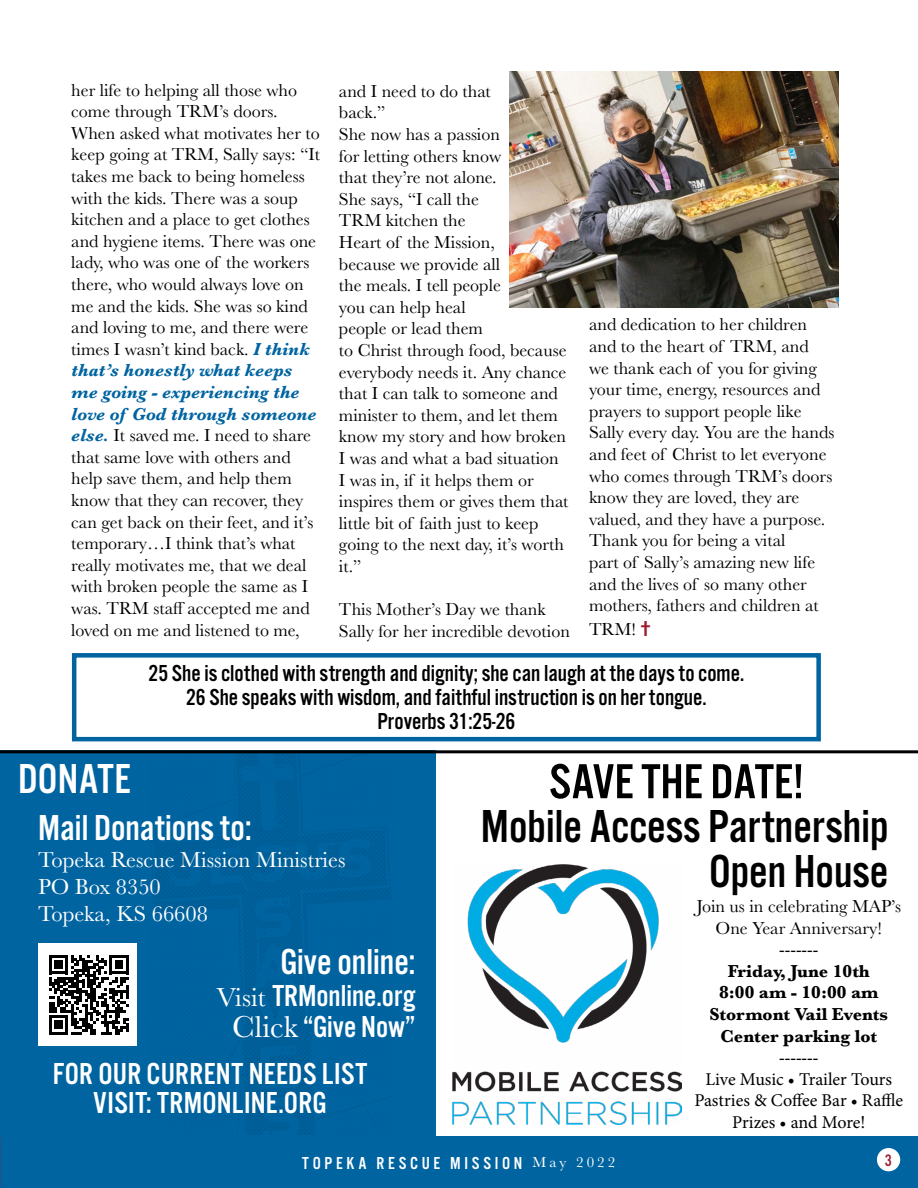
<style>
.page{position:relative;width:918px;height:1188px;background:#fff}
.page>*{position:absolute;margin:0;border:0;box-sizing:border-box;transform-origin:0 0}
.t1{font:51px "Alternate Got No 3 D";color:#000}
.t2{font:48px/45px "Alternate Got No 3 D";color:#000;text-align:right}
.t3{font:43.5px "Alternate Got No 3 D";letter-spacing:.005em;color:#fff}
.t4{font:37.5px "Alternate Got No 3 D";color:#fff}
.t5{font:31.5px/31.5px "Alternate Got No 3 D";letter-spacing:.005em;color:#fff;text-align:center}
.t6{font:24px/24px "Alternate Got No 3 D";color:#000;text-align:center}
.t7{font:22.5px/27px "Baskerville";color:#fff}
.t8{font:18px/21.6px "Baskerville";color:#000}
.t9{font:700 18px/21.6px "Baskerville";color:#000;text-align:center}
.t10{font:18px/21.6px "Minion Pro";letter-spacing:-.005em;color:#000;text-align:center}
.t11{font:18px "Alternate Got No 3 D";letter-spacing:.21em;color:#fff}
.t12{font:17.25px "Alternate Got No 3 D";color:#9c212f}
.s1{font-weight:700;font-style:italic;color:#0064a1}
.s2{font-family:"Akzidenz Grotesk CE";font-weight:700;color:#9c1e2f}
.s3{font-family:"Baskerville";font-size:27px}
.s4{font-family:"Baskerville"}
.s5{font-family:"Baskerville";font-size:15px}
</style>
<div class="page">
<div style="left:0;top:750px;width:435px;height:388px;background:#0064a1"></div>
<div style="left:0;top:1137px;width:918px;height:51px;background:#0064a1"></div>
<div style="left:877px;top:1148px;width:23px;height:23px;background:#fff;border-radius:50%"></div>
<div style="left:38px;top:943px;width:99px;height:102px;background:#fff"></div>
<hr style="left:0;top:750px;width:918px;height:3px;background:#000">
<img style="left:509px;top:71px;width:330px;height:236px">
<img style="left:453px;top:864px;width:228px;height:260px">
<div style="left:72px;top:653px;width:749px;height:88px;border:4px solid #0064a1"></div>
<svg style="left:49px;top:955px;width:80px;height:79px"></svg>
<p class="t8" style="left:71px;top:79px;width:250px">her life to helping all those who come through TRM’s doors.<br>When asked what motivates her to keep going at TRM, Sally says: “It takes me back to being homeless with the kids. There was a soup kitchen and a place to get clothes and hygiene items. There was one lady, who was one of the workers there, who would always love on me and the kids. She was so kind and loving to me, and there were times I wasn’t kind back. <span class="s1">I think that’s honestly what keeps me going - experiencing the love of God through someone else.</span> It saved me. I need to share that same love with others and help save them, and help them know that they can recover, they can get back on their feet, and it’s temporary…I think that’s what really motivates me, that we deal with broken people the same as I was. TRM staff accepted me and loved on me and listened to me,</p>
<p class="t8" style="left:339px;top:80px;width:231px">and I need to do that<br>back.”<br>She now has a passion<br>for letting others know<br>that they’re not alone.<br>She says, “I call the<br>TRM kitchen the<br>Heart of the Mission,<br>because we provide all<br>the meals. I tell people<br>you can help heal<br>people or lead them<br>to Christ through food, because everybody needs it. Any chance that I can talk to someone and minister to them, and let them know my story and how broken<br>I was and what a bad situation<br>I was in, if it helps them or inspires them or gives them that little bit of faith just to keep going to the next day, it’s worth it.”</p>
<p class="t8" style="left:339px;top:599px;width:232px">This Mother’s Day we thank<br>Sally for her incredible devotion</p>
<p class="t8" style="left:589px;top:314px;width:247px">and dedication to her children and to the heart of TRM, and<br>we thank each of you for giving your time, energy, resources and prayers to support people like<br>Sally every day. You are the hands and feet of Christ to let everyone who comes through TRM’s doors know they are loved, they are valued, and they have a purpose.<br>Thank you for being a vital<br>part of Sally’s amazing new life and the lives of so many other mothers, fathers and children at</p>
<p class="t8" style="left:589px;top:619px;width:63px">TRM! <span class="s2">†</span></p>
<h3 class="t3" style="left:18px;top:756px;width:114px">DONATE</h3>
<h3 class="t6" style="left:149px;top:661px;width:597px">25 She is clothed with strength and dignity; she can laugh at the days to come.<br>26 She speaks with wisdom, and faithful instruction is on her tongue.<br>Proverbs 31:25-26</h3>
<h1 class="t1" style="left:549px;top:755px;width:256px">SAVE THE DATE!</h1>
<h3 class="t4" style="left:38px;top:808px;width:215px">Mail Donations to:</h3>
<p class="t7" style="left:38px;top:847px;width:309px">Topeka Rescue Mission Ministries<br>PO Box 8350<br>Topeka, KS 66608</p>
<h3 class="t4" style="left:280px;top:943px;width:137px">Give online:</h3>
<h3 class="t5" style="left:217px;top:980px;width:200px"><span class="s3">Visit</span> TRMonline.org<br><span class="s4">Click</span> “Give Now”</h3>
<h3 class="t5" style="left:53px;top:1060px;width:316px;line-height:28.5px">FOR OUR CURRENT NEEDS LIST<br>VISIT: TRMONLINE.ORG</h3>
<h2 class="t2" style="left:481px;top:803px;width:409px">Mobile Access Partnership<br>Open House</h2>
<p class="t8" style="left:697px;top:896px;width:206px;text-align:center">Join us in celebrating MAP’s<br>One Year Anniversary! -------</p>
<p class="t9" style="left:709px;top:960px;width:180px">Friday, June 10th<br>8:00 am - 10:00 am<br>Stormont Vail Events<br>Center parking lot</p>
<p class="t8" style="left:779px;top:1047px;width:41px">-------</p>
<p class="t10" style="left:694px;top:1068px;width:210px">Live Music • Trailer Tours<br>Pastries &amp; Coffee Bar • Raffle<br>Prizes • and More!</p>
<p class="t11" style="left:302px;top:1153px;width:315px">TOPEKA RESCUE MISSION <span class="s5">May 2022</span></p>
<p class="t12" style="left:885px;top:1151px;width:9px">3</p>
</div>
